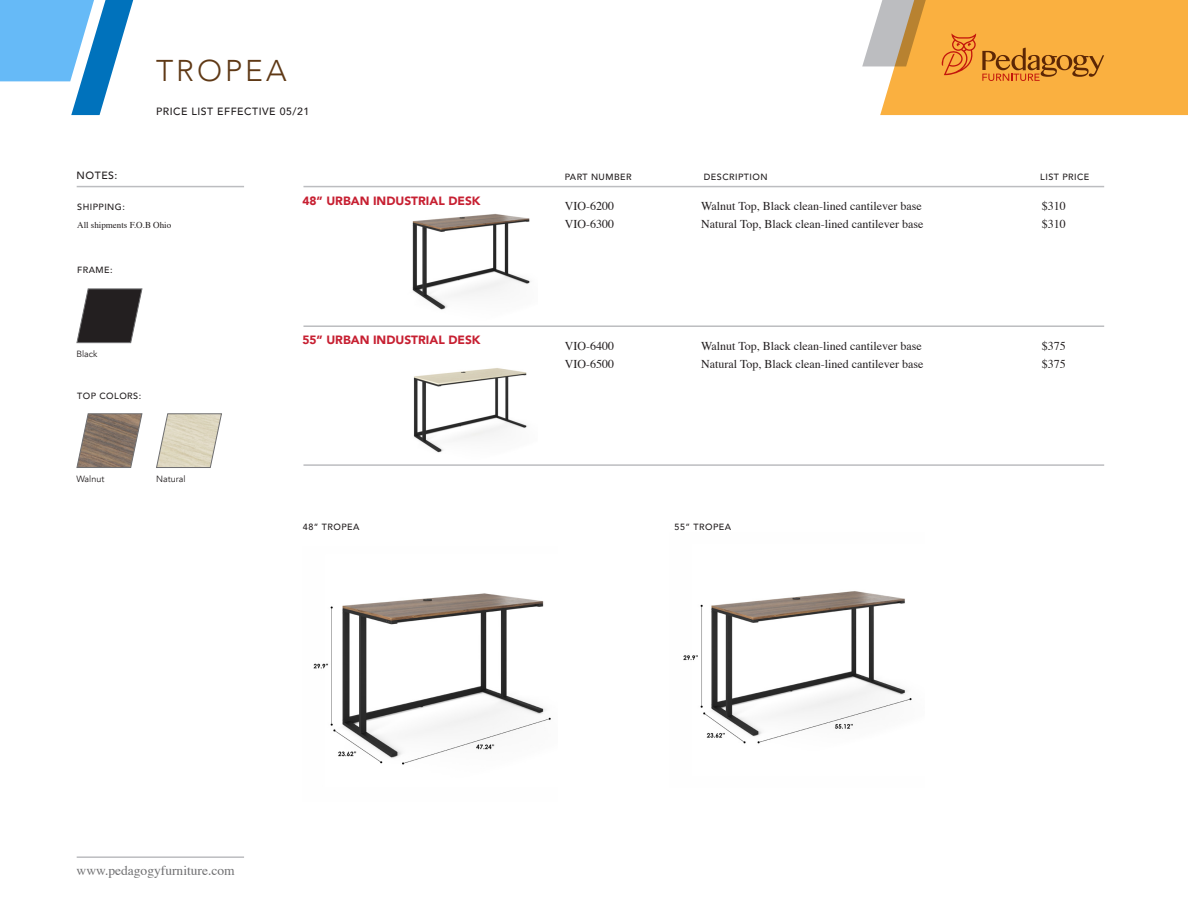
<style>
.page{position:relative;width:1188px;height:918px;background:#fff}
.page>*{position:absolute;margin:0;border:0;box-sizing:border-box;transform-origin:0 0}
.t1{font:300 30px "Avenir";letter-spacing:.1em;color:#5f3916}
.t2{font:13.5px "Times";color:#6e6e70}
.t3{font:12px "Times";color:#231f20}
.t4{font:900 12px "Avenir";color:#c72032}
.t5{font:500 10.5px "Avenir";letter-spacing:.05em;color:#231f20}
.t6{font:500 9px "Avenir";letter-spacing:.05em;color:#231f20}
.t7{font:9px "Times";color:#231f20}
.t8{font:9px "Avenir";color:#231f20}
</style>
<div class="page">
<img style="left:412px;top:213px;width:119px;height:97px">
<img style="left:413px;top:368px;width:114px;height:85px">
<hr style="left:303px;top:186px;width:801px;height:1px;background:#bcbdc0">
<hr style="left:303px;top:325px;width:801px;height:2px;background:#bcbdc0">
<hr style="left:303px;top:464px;width:801px;height:2px;background:#bcbdc0">
<hr style="left:77px;top:186px;width:167px;height:1px;background:#bcbdc0">
<hr style="left:77px;top:856px;width:167px;height:2px;background:#bcbdc0">
<svg style="left:0;top:0;width:134px;height:115px"></svg>
<svg style="left:862px;top:0;width:326px;height:115px;background:#f0ae4e"></svg>
<svg style="left:76px;top:288px;width:67px;height:55px"></svg>
<svg style="left:76px;top:413px;width:67px;height:55px"></svg>
<svg style="left:156px;top:413px;width:66px;height:55px"></svg>
<img style="left:313px;top:593px;width:238px;height:172px">
<img style="left:683px;top:591px;width:229px;height:153px">
<p class="t1" style="left:156px;top:53px;width:132px">TROPEA</p>
<p class="t5" style="left:77px;top:166px;width:42px">NOTES:</p>
<p class="t5" style="left:156px;top:102px;width:155px">PRICE LIST EFFECTIVE 05/21</p>
<p class="t6" style="left:77px;top:199px;width:49px">SHIPPING:</p>
<p class="t7" style="left:77px;top:217px;width:96px">All shipments F.O.B Ohio</p>
<p class="t6" style="left:77px;top:262px;width:37px">FRAME:</p>
<p class="t8" style="left:76px;top:349px;width:23px">Black</p>
<p class="t6" style="left:77px;top:388px;width:65px">TOP COLORS:</p>
<p class="t8" style="left:76px;top:474px;width:29px">Walnut</p>
<p class="t8" style="left:156px;top:474px;width:31px">Natural</p>
<p class="t4" style="left:302px;top:190px;width:180px">48” URBAN INDUSTRIAL DESK</p>
<p class="t4" style="left:302px;top:330px;width:180px">55” URBAN INDUSTRIAL DESK</p>
<p class="t6" style="left:565px;top:169px;width:68px">PART NUMBER</p>
<p class="t6" style="left:704px;top:169px;width:65px">DESCRIPTION</p>
<p class="t6" style="left:1040px;top:169px;width:51px">LIST PRICE</p>
<p class="t3" style="left:565px;top:195px;width:51px">VIO-6200</p>
<p class="t3" style="left:701px;top:195px;width:222px">Walnut Top, Black clean-lined cantilever base</p>
<p class="t3" style="left:1042px;top:195px;width:25px">$310</p>
<p class="t3" style="left:565px;top:213px;width:51px">VIO-6300</p>
<p class="t3" style="left:701px;top:213px;width:224px">Natural Top, Black clean-lined cantilever base</p>
<p class="t3" style="left:1042px;top:213px;width:25px">$310</p>
<p class="t3" style="left:565px;top:335px;width:51px">VIO-6400</p>
<p class="t3" style="left:701px;top:335px;width:222px">Walnut Top, Black clean-lined cantilever base</p>
<p class="t3" style="left:1042px;top:335px;width:25px">$375</p>
<p class="t3" style="left:565px;top:353px;width:51px">VIO-6500</p>
<p class="t3" style="left:701px;top:353px;width:224px">Natural Top, Black clean-lined cantilever base</p>
<p class="t3" style="left:1042px;top:353px;width:25px">$375</p>
<p class="t6" style="left:303px;top:519px;width:58px">48” TROPEA</p>
<p class="t6" style="left:675px;top:519px;width:58px">55” TROPEA</p>
<p class="t2" style="left:77px;top:858px;width:160px">www.pedagogyfurniture.com</p>
</div>
